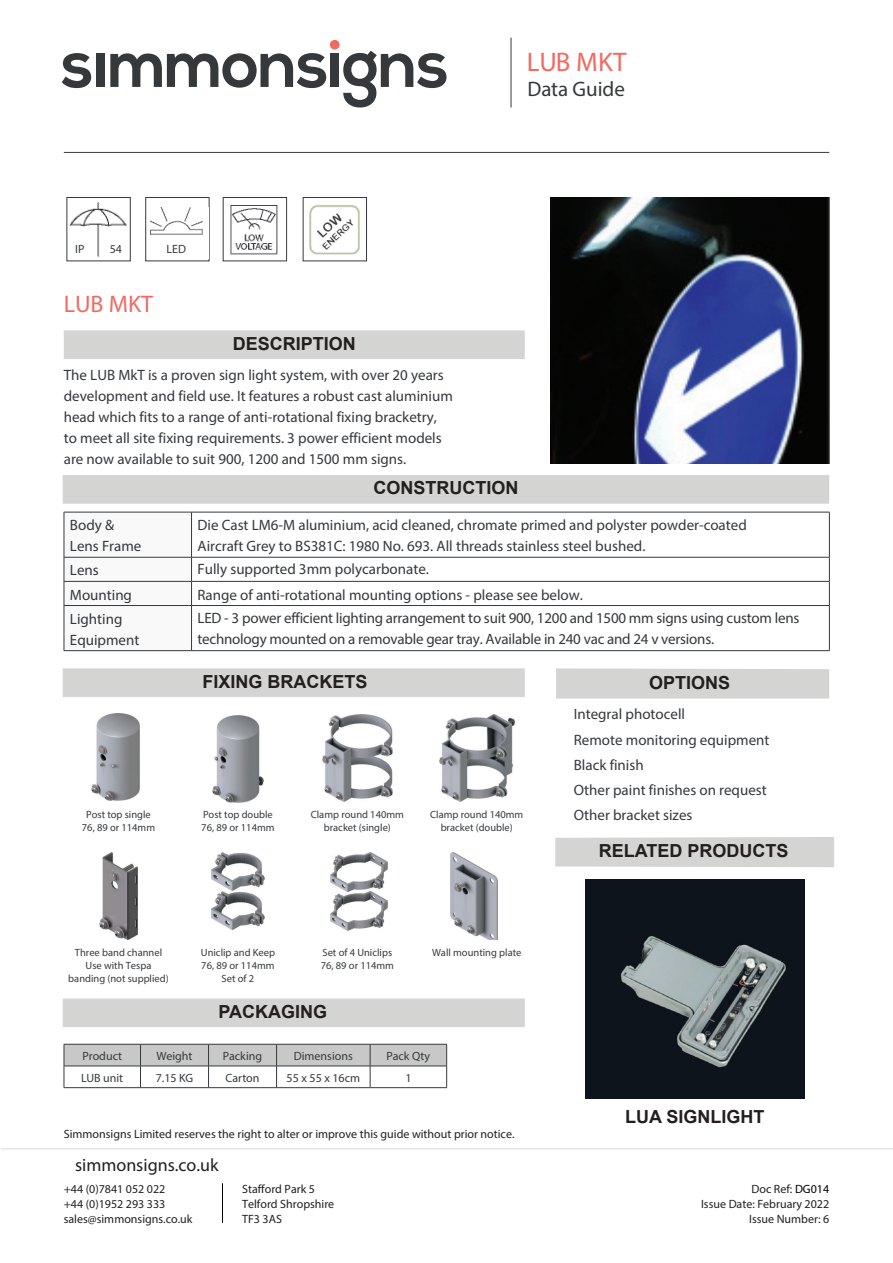
<style>
.page{position:relative;width:893px;height:1263px;background:#fff}
.page>*{position:absolute;margin:0;border:0;box-sizing:border-box;transform-origin:0 0}
.t1{font:27px "Myriad Pro";color:#f16a62}
.t2{font:24px "Myriad Pro";color:#f16a62}
.t3{font:21px "Myriad Pro";color:#35383b}
.t4{font:700 18px "Arial";color:#231f20}
.t5{font:18px "Myriad Pro";color:#231f20}
.t6{font:15px/21px "Myriad Pro";color:#35383b}
.t7{font:12px/15px "Myriad Pro";color:#231f20}
.t8{font:12px "Myriad Pro";color:#36393c}
.t9{font:10.5px/12.6px "Myriad Pro";color:#36393c;text-align:center}
.s1{color:#000}
</style>
<div class="page">
<img style="left:585px;top:879px;width:219px;height:219px">
<div style="left:63px;top:998px;width:462px;height:29px;background:#d4d4d3;border:2px solid #d4d4d3"></div>
<div style="left:64px;top:330px;width:461px;height:29px;background:#d4d4d3;border:2px solid #d4d4d3"></div>
<hr style="left:1px;top:1148px;width:892px;height:1px;background:#d4d6d4">
<hr style="left:222px;top:1183px;width:1px;height:40px;background:#000">
<svg style="left:62px;top:53px;width:29px;height:35px"></svg>
<div style="left:96px;top:54px;width:8px;height:33px;background:#36393c"></div>
<svg style="left:110px;top:40px;width:336px;height:68px"></svg>
<hr style="left:511px;top:38px;width:1px;height:70px;background:#35383b">
<hr style="left:64px;top:152px;width:765px;height:1px;background:#36393c">
<img style="left:550px;top:197px;width:279px;height:266px">
<div style="left:146px;top:197px;width:63px;height:64px;border:1px solid #36393c"></div>
<div style="left:150px;top:207px;width:59px;height:52px;background:#fff"></div>
<img style="left:150px;top:207px;width:53px;height:28px">
<div style="left:223px;top:197px;width:64px;height:64px;border:1px solid #36393c"></div>
<img style="left:230px;top:206px;width:48px;height:49px">
<div style="left:303px;top:197px;width:64px;height:64px;border:1px solid #36393c"></div>
<img style="left:309px;top:205px;width:51px;height:50px">
<img style="left:69px;top:202px;width:58px;height:56px">
<svg style="left:64px;top:1044px;width:383px;height:43px"></svg>
<hr style="left:64px;top:1087px;width:77px;height:1px;background:#36393c">
<hr style="left:141px;top:1087px;width:68px;height:1px;background:#36393c">
<hr style="left:209px;top:1087px;width:68px;height:1px;background:#36393c">
<hr style="left:277px;top:1087px;width:93px;height:1px;background:#36393c">
<hr style="left:370px;top:1087px;width:77px;height:1px;background:#36393c">
<img style="left:92px;top:713px;width:47px;height:87px">
<img style="left:212px;top:715px;width:52px;height:87px">
<img style="left:323px;top:715px;width:69px;height:87px">
<img style="left:439px;top:714px;width:75px;height:87px">
<img style="left:99px;top:852px;width:39px;height:87px">
<img style="left:211px;top:852px;width:53px;height:78px">
<img style="left:331px;top:852px;width:57px;height:79px">
<img style="left:450px;top:852px;width:47px;height:87px">
<hr style="left:192px;top:512px;width:638px;height:1px;background:#36393c">
<hr style="left:829px;top:512px;width:1px;height:45px;background:#36393c">
<hr style="left:192px;top:557px;width:638px;height:1px;background:#36393c">
<hr style="left:192px;top:581px;width:638px;height:1px;background:#36393c">
<svg style="left:64px;top:512px;width:128px;height:93px"></svg>
<svg style="left:829px;top:557px;width:1px;height:48px"></svg>
<hr style="left:64px;top:605px;width:128px;height:1px;background:#36393c">
<hr style="left:64px;top:606px;width:1px;height:44px;background:#36393c">
<hr style="left:192px;top:605px;width:638px;height:1px;background:#36393c">
<hr style="left:191px;top:606px;width:1px;height:44px;background:#36393c">
<hr style="left:829px;top:606px;width:1px;height:44px;background:#36393c">
<hr style="left:64px;top:650px;width:128px;height:1px;background:#36393c">
<hr style="left:192px;top:650px;width:638px;height:1px;background:#36393c">
<div style="left:63px;top:475px;width:766px;height:29px;background:#d4d4d3;border:2px solid #d4d4d3"></div>
<div style="left:63px;top:668px;width:462px;height:29px;background:#d4d4d3;border:2px solid #d4d4d3"></div>
<div style="left:556px;top:668px;width:273px;height:31px;background:#d4d4d3"></div>
<div style="left:555px;top:837px;width:279px;height:30px;background:#d4d4d3"></div>
<h1 class="t1" style="left:527px;top:45px;width:101px">LUB MKT</h1>
<h3 class="t3" style="left:527px;top:76px;width:99px">Data Guide</h3>
<p class="t8" style="left:75px;top:241px;width:11px">IP</p>
<p class="t8" style="left:110px;top:241px;width:14px">54</p>
<p class="t8" style="left:167px;top:241px;width:21px">LED</p>
<h2 class="t2" style="left:64px;top:290px;width:91px">LUB MKT</h2>
<p class="t4" style="left:233px;top:331px;width:125px">DESCRIPTION</p>
<p class="t6" style="left:64px;top:364px;width:391px">The LUB MkT is a proven sign light system, with over 20 years development and field use. It features a robust cast aluminium head which fits to a range of anti-rotational fixing bracketry, to meet all site fixing requirements. 3 power efficient models are now available to suit 900, 1200 and 1500 mm signs.</p>
<p class="t4" style="left:373px;top:475px;width:146px">CONSTRUCTION</p>
<p class="t6" style="left:70px;top:514px;width:73px">Body &amp;<br>Lens Frame</p>
<p class="t6" style="left:198px;top:514px;width:551px">Die Cast LM6-M aluminium, acid cleaned, chromate primed and polyster powder-coated<br>Aircraft Grey to BS381C: 1980 No. 693. All threads stainless steel bushed.</p>
<p class="t6" style="left:70px;top:560px;width:30px">Lens</p>
<p class="t6" style="left:198px;top:559px;width:233px">Fully supported 3mm polycarbonate.</p>
<p class="t6" style="left:70px;top:584px;width:64px">Mounting</p>
<p class="t6" style="left:198px;top:584px;width:387px">Range of anti-rotational mounting options - please see below.</p>
<p class="t6" style="left:70px;top:608px;width:71px">Lighting<br>Equipment</p>
<p class="t6" style="left:198px;top:607px;width:603px">LED - 3 power efficient lighting arrangement to suit 900, 1200 and 1500 mm signs using custom lens technology mounted on a removable gear tray. Available in 240 vac and 24 v versions.</p>
<p class="t4" style="left:203px;top:669px;width:167px">FIXING BRACKETS</p>
<p class="t4" style="left:649px;top:669px;width:83px">OPTIONS</p>
<p class="t9" style="left:82px;top:808px;width:75px">Post top single<br>76, 89 or 114mm</p>
<p class="t9" style="left:201px;top:808px;width:75px;text-align:left">Post top double<br>76, 89 or 114mm</p>
<p class="t9" style="left:311px;top:808px;width:95px">Clamp round 140mm bracket (single)</p>
<p class="t9" style="left:430px;top:808px;width:95px">Clamp round 140mm bracket (double)</p>
<p class="t9" style="left:68px;top:946px;width:102px">Three band channel<br>Use with Tespa banding (not supplied)</p>
<p class="t9" style="left:201px;top:946px;width:76px">Uniclip and Keep<br>76, 89 or 114mm<br>Set of 2</p>
<p class="t9" style="left:321px;top:946px;width:75px;text-align:left">Set of 4 Uniclips<br>76, 89 or 114mm</p>
<p class="t9" style="left:432px;top:946px;width:91px">Wall mounting plate</p>
<p class="t4" style="left:218px;top:999px;width:110px">PACKAGING</p>
<p class="t8" style="left:82px;top:1048px;width:41px">Product</p>
<p class="t8" style="left:157px;top:1048px;width:37px">Weight</p>
<p class="t8" style="left:223px;top:1048px;width:41px">Packing</p>
<p class="t8" style="left:294px;top:1048px;width:61px">Dimensions</p>
<p class="t8" style="left:387px;top:1048px;width:45px">Pack Qty</p>
<p class="t8" style="left:81px;top:1070px;width:44px">LUB unit</p>
<p class="t8" style="left:156px;top:1070px;width:39px">7.15 KG</p>
<p class="t8" style="left:226px;top:1070px;width:36px">Carton</p>
<p class="t8" style="left:287px;top:1070px;width:75px">55 x 55 x 16cm</p>
<p class="t8" style="left:405px;top:1070px;width:8px">1</p>
<p class="t7" style="left:64px;top:1126px;width:452px">Simmonsigns Limited reserves the right to alter or improve this guide without prior notice.</p>
<p class="t5" style="left:75px;top:1154px;width:145px">simmonsigns.co.uk</p>
<p class="t7" style="left:64px;top:1181px;width:130px">+44 (0)7841 052 022<br>+44 (0)1952 293 333 sales@simmonsigns.co.uk</p>
<p class="t7" style="left:242px;top:1181px;width:94px">Stafford Park 5<br>Telford Shropshire<br>TF3 3AS</p>
<p class="t6" style="left:574px;top:701px;width:197px;line-height:25.2px">Integral photocell<br>Remote monitoring equipment<br>Black finish<br>Other paint finishes on request<br>Other bracket sizes</p>
<p class="t4" style="left:599px;top:838px;width:191px">RELATED PRODUCTS</p>
<p class="t4" style="left:625px;top:1104px;width:141px">LUA SIGNLIGHT</p>
<p class="t7" style="left:701px;top:1181px;width:130px;text-align:right">Doc Ref: <span class="s1">DG014<br></span>Issue Date: February 2022<br>Issue Number: 6</p>
</div>
